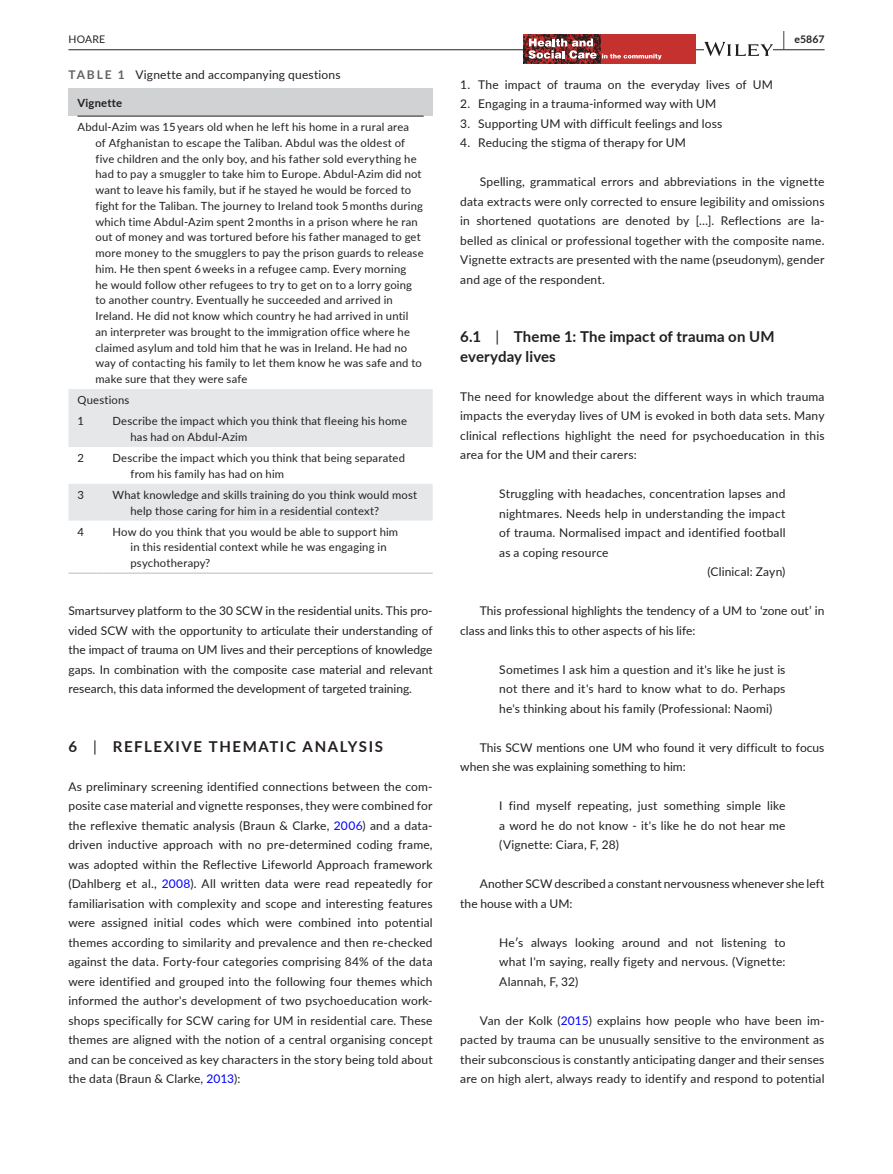
<style>
.page{position:relative;width:893px;height:1174px;background:#fff}
.page>*{position:absolute;margin:0;border:0;box-sizing:border-box;transform-origin:0 0}
.t1{font:700 15px/19.5px "Lato";letter-spacing:.01em;color:#231f20}
.t2{font:700 15px "Lato";letter-spacing:.11em;color:#231f20}
.t3{font:12px/19.5px "Lato";letter-spacing:.01em;color:#231f20;text-align:justify}
.t4{font:11.25px/15.8px "Lato";letter-spacing:.015em;color:#231f20}
.t5{font:700 11.25px "Lato";letter-spacing:.015em;color:#231f20}
.t6{font:700 10.5px "Lato";color:#231f20}
.t7{font:10.5px "Lato";letter-spacing:.02em;color:#231f20}
.s1{font-size:19.5px}
.s2{font-weight:700;color:#636366}
.s3{font-weight:400}
.s4{color:#00f}
</style>
<div class="page">
<hr style="left:68px;top:49px;width:756px;height:1px;background:#231f20">
<img style="left:523px;top:34px;width:173px;height:30px">
<svg style="left:529px;top:39px;width:133px;height:21px;background:#b45e5c"></svg>
<svg style="left:704px;top:42px;width:69px;height:14px"></svg>
<div style="left:68px;top:88px;width:365px;height:28px;background:#d1d2d4"></div>
<svg style="left:68px;top:389px;width:365px;height:131px;fill:#e6e7e9"></svg>
<hr style="left:68px;top:572px;width:35px;height:2px;background:#d1d2d4">
<hr style="left:104px;top:572px;width:329px;height:2px;background:#d1d2d4">
<hr style="left:77px;top:116px;width:347px;height:1px;background:#231f20">
<p class="t7" style="left:68px;top:31px;width:38px">HOARE</p>
<p class="t6" style="left:783px;top:31px;width:43px"><span class="s1">|</span> e5867</p>
<p class="t3" style="left:68px;top:64px;width:274px"><span class="s2">TABLE 1</span> Vignette and accompanying questions</p>
<p class="t5" style="left:77px;top:94px;width:46px">Vignette</p>
<p class="t4" style="left:95px;top:119px;width:330px;text-indent:-18px">Abdul-Azim was 15 years old when he left his home in a rural area<br>of Afghanistan to escape the Taliban. Abdul was the oldest of five children and the only boy, and his father sold everything he had to pay a smuggler to take him to Europe. Abdul-Azim did not want to leave his family, but if he stayed he would be forced to fight for the Taliban. The journey to Ireland took 5 months during which time Abdul-Azim spent 2 months in a prison where he ran out of money and was tortured before his father managed to get more money to the smugglers to pay the prison guards to release him. He then spent 6 weeks in a refugee camp. Every morning<br>he would follow other refugees to try to get on to a lorry going to another country. Eventually he succeeded and arrived in Ireland. He did not know which country he had arrived in until<br>an interpreter was brought to the immigration office where he claimed asylum and told him that he was in Ireland. He had no way of contacting his family to let them know he was safe and to make sure that they were safe</p>
<p class="t4" style="left:77px;top:389px;width:54px;line-height:21px">Questions<br>1</p>
<p class="t4" style="left:131px;top:413px;width:278px;text-indent:-18px">Describe the impact which you think that fleeing his home has had on Abdul-Azim</p>
<p class="t4" style="left:77px;top:449px;width:8px">2</p>
<p class="t4" style="left:131px;top:449px;width:276px;text-indent:-18px">Describe the impact which you think that being separated from his family has had on him</p>
<p class="t4" style="left:77px;top:486px;width:8px">3</p>
<p class="t4" style="left:131px;top:486px;width:288px;text-indent:-18px">What knowledge and skills training do you think would most help those caring for him in a residential context?</p>
<p class="t4" style="left:77px;top:523px;width:8px">4</p>
<p class="t4" style="left:131px;top:523px;width:269px;text-indent:-18px">How do you think that you would be able to support him in this residential context while he was engaging in psychotherapy?</p>
<p class="t3" style="left:68px;top:600px;width:366px">Smartsurvey platform to the 30 SCW in the residential units. This pro&shy;vided SCW with the opportunity to articulate their understanding of the impact of trauma on UM lives and their perceptions of knowledge gaps. In combination with the composite case material and relevant research, this data informed the development of targeted training.</p>
<p class="t2" style="left:68px;top:735px;width:316px">6 <span class="s3">|</span> REFLEXIVE THEMATIC ANALYSIS</p>
<p class="t3" style="left:68px;top:776px;width:366px">As preliminary screening identified connections between the com&shy;posite case material and vignette responses, they were combined for the reflexive thematic analysis (Braun &amp; Clarke, <span class="s4">2006</span>) and a data&shy;driven inductive approach with no pre-determined coding frame, was adopted within the Reflective Lifeworld Approach framework (Dahlberg et al., <span class="s4">2008</span>). All written data were read repeatedly for familiarisation with complexity and scope and interesting features were assigned initial codes which were combined into potential themes according to similarity and prevalence and then re-checked against the data. Forty-four categories comprising 84% of the data were identified and grouped into the following four themes which informed the author's development of two psychoeducation work&shy;shops specifically for SCW caring for UM in residential care. These themes are aligned with the notion of a central organising concept and can be conceived as key characters in the story being told about the data (Braun &amp; Clarke, <span class="s4">2013</span>):</p>
<p class="t3" style="left:460px;top:74px;width:314px">1. The impact of trauma on the everyday lives of UM</p>
<p class="t3" style="left:460px;top:93px;width:258px">2. Engaging in a trauma-informed way with UM</p>
<p class="t3" style="left:460px;top:113px;width:263px">3. Supporting UM with difficult feelings and loss</p>
<p class="t3" style="left:460px;top:132px;width:227px">4. Reducing the stigma of therapy for UM</p>
<p class="t3" style="left:460px;top:171px;width:366px;text-indent:20px">Spelling, grammatical errors and abbreviations in the vignette data extracts were only corrected to ensure legibility and omissions in shortened quotations are denoted by […]. Reflections are la&shy;belled as clinical or professional together with the composite name.<br>Vignette extracts are presented with the name (pseudonym), gender and age of the respondent.</p>
<p class="t1" style="left:460px;top:326px;width:316px">6.1 <span class="s3">|</span> Theme 1: The impact of trauma on UM everyday lives</p>
<p class="t3" style="left:460px;top:386px;width:366px">The need for knowledge about the different ways in which trauma impacts the everyday lives of UM is evoked in both data sets. Many clinical reflections highlight the need for psychoeducation in this area for the UM and their carers:</p>
<p class="t3" style="left:499px;top:483px;width:288px">Struggling with headaches, concentration lapses and</p>
<p class="t3" style="left:499px;top:503px;width:288px">nightmares. Needs help in understanding the impact</p>
<p class="t3" style="left:499px;top:522px;width:288px">of trauma. Normalised impact and identified football</p>
<p class="t3" style="left:499px;top:542px;width:111px">as a coping resource</p>
<p class="t3" style="left:707px;top:561px;width:80px">(Clinical: Zayn)</p>
<p class="t3" style="left:460px;top:600px;width:366px;text-indent:20px">This professional highlights the tendency of a UM to ‘zone out’ in class and links this to other aspects of his life:</p>
<p class="t3" style="left:499px;top:659px;width:288px">Sometimes I ask him a question and it's like he just is not there and it's hard to know what to do. Perhaps he's thinking about his family (Professional: Naomi)</p>
<p class="t3" style="left:460px;top:737px;width:366px;text-indent:20px">This SCW mentions one UM who found it very difficult to focus when she was explaining something to him:</p>
<p class="t3" style="left:499px;top:795px;width:288px">I find myself repeating, just something simple like a word he do not know - it's like he do not hear me (Vignette: Ciara, F, 28)</p>
<p class="t3" style="left:460px;top:873px;width:366px;text-indent:20px">Another SCW described a constant nervousness whenever she left the house with a UM:</p>
<p class="t3" style="left:499px;top:932px;width:288px">He′s always looking around and not listening to what I'm saying, really figety and nervous. (Vignette:<br>Alannah, F, 32)</p>
<p class="t3" style="left:460px;top:1010px;width:366px;text-indent:20px">Van der Kolk (<span class="s4">2015</span>) explains how people who have been im&shy;pacted by trauma can be unusually sensitive to the environment as their subconscious is constantly anticipating danger and their senses are on high alert, always ready to identify and respond to potential</p>
</div>
